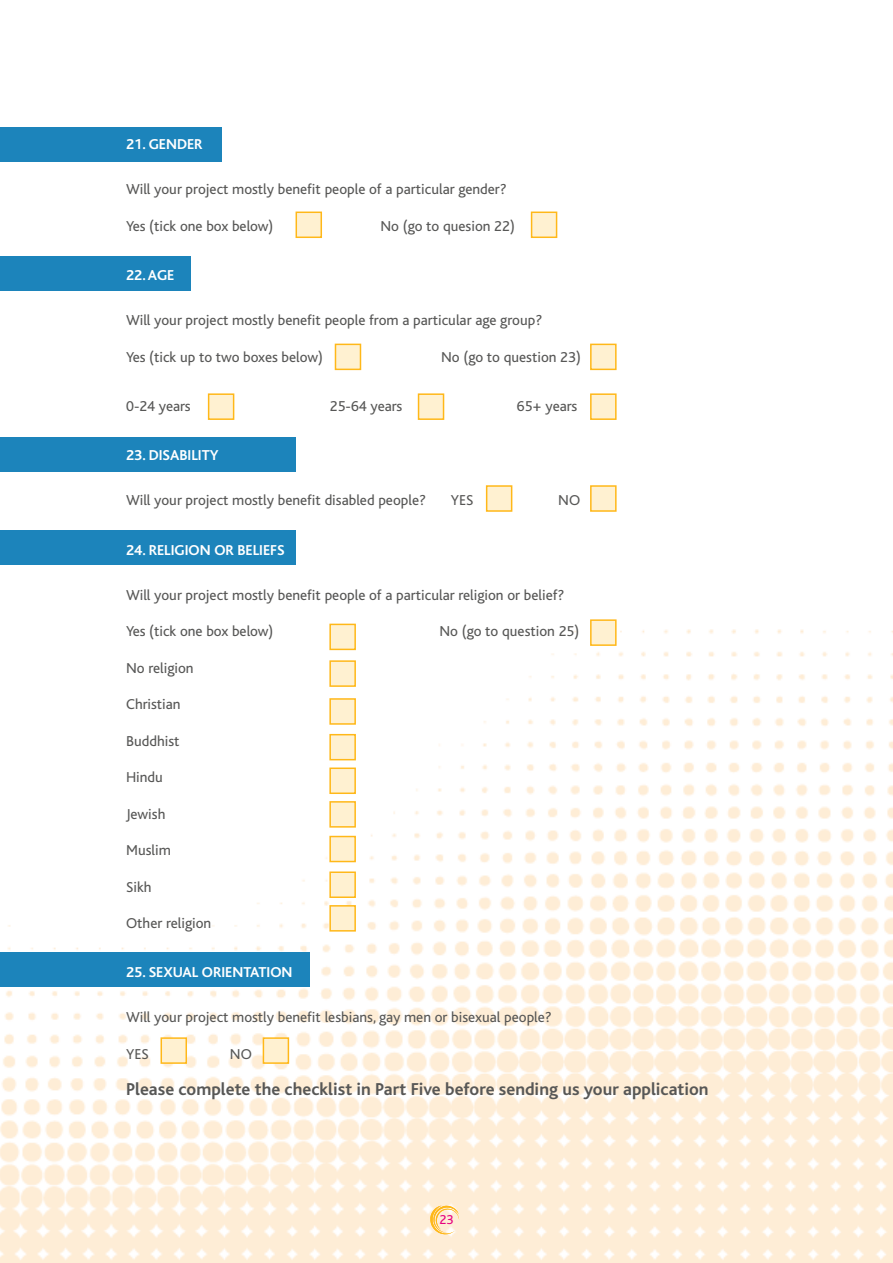
<style>
.page{position:relative;width:893px;height:1263px;background:#fff}
.page>*{position:absolute;margin:0;border:0;box-sizing:border-box;transform-origin:0 0}
.t1{font:700 18px "Bliss";color:#575756}
.t2{font:15px "Bliss";color:#575756}
.t3{font:700 15px "Bliss";color:#fff}
.t4{font:13.5px "Bliss";color:#e6007e}
</style>
<div class="page">
<img style="left:0;top:343px;width:893px;height:920px">
<svg style="left:430px;top:1205px;width:29px;height:30px"></svg>
<div style="left:0;top:256px;width:190px;height:34px;background:#1c84bb"></div>
<div style="left:0;top:437px;width:296px;height:34px;background:#1c84bb"></div>
<div style="left:0;top:531px;width:296px;height:34px;background:#1c84bb"></div>
<div style="left:0;top:953px;width:310px;height:34px;background:#1c84bb"></div>
<div style="left:208px;top:393px;width:26px;height:27px;background:#fff1d1;border:2px solid #ffb819"></div>
<div style="left:418px;top:393px;width:26px;height:27px;background:#fff1d1;border:2px solid #ffb819"></div>
<div style="left:590px;top:393px;width:27px;height:27px;background:#fff1d1;border:2px solid #ffb819"></div>
<div style="left:335px;top:344px;width:26px;height:26px;background:#fff1d1;border:2px solid #ffb819"></div>
<div style="left:329px;top:624px;width:27px;height:26px;background:#fff1d1;border:2px solid #ffb819"></div>
<div style="left:590px;top:344px;width:27px;height:26px;background:#fff1d1;border:2px solid #ffb819"></div>
<div style="left:590px;top:619px;width:27px;height:27px;background:#fff1d1;border:2px solid #ffb819"></div>
<div style="left:329px;top:660px;width:27px;height:27px;background:#fff1d1;border:2px solid #ffb819"></div>
<div style="left:329px;top:698px;width:27px;height:27px;background:#fff1d1;border:2px solid #ffb819"></div>
<div style="left:329px;top:734px;width:27px;height:26px;background:#fff1d1;border:2px solid #ffb819"></div>
<div style="left:329px;top:767px;width:27px;height:27px;background:#fff1d1;border:2px solid #ffb819"></div>
<div style="left:329px;top:801px;width:27px;height:27px;background:#fff1d1;border:2px solid #ffb819"></div>
<div style="left:329px;top:871px;width:27px;height:27px;background:#fff1d1;border:2px solid #ffb819"></div>
<div style="left:329px;top:836px;width:27px;height:26px;background:#fff1d1;border:2px solid #ffb819"></div>
<div style="left:329px;top:905px;width:27px;height:26px;background:#fff1d1;border:2px solid #ffb819"></div>
<div style="left:161px;top:1037px;width:26px;height:27px;background:#fff1d1;border:2px solid #ffb819"></div>
<div style="left:263px;top:1037px;width:26px;height:27px;background:#fff1d1;border:2px solid #ffb819"></div>
<div style="left:486px;top:485px;width:26px;height:27px;background:#fff1d1;border:2px solid #ffb819"></div>
<div style="left:590px;top:485px;width:27px;height:27px;background:#fff1d1;border:2px solid #ffb819"></div>
<div style="left:0;top:128px;width:221px;height:34px;background:#1c84bb"></div>
<div style="left:296px;top:212px;width:26px;height:26px;background:#fff1d1;border:2px solid #ffb819"></div>
<div style="left:531px;top:212px;width:26px;height:26px;background:#fff1d1;border:2px solid #ffb819"></div>
<p class="t3" style="left:126px;top:137px;width:78px">21. GENDER</p>
<p class="t2" style="left:126px;top:182px;width:382px">Will your project mostly benefit people of a particular gender?</p>
<p class="t2" style="left:126px;top:218px;width:149px">Yes (tick one box below)</p>
<p class="t2" style="left:380px;top:218px;width:136px">No (go to quesion 22)</p>
<p class="t3" style="left:126px;top:267px;width:50px">22. AGE</p>
<p class="t2" style="left:126px;top:312px;width:418px">Will your project mostly benefit people from a particular age group?</p>
<p class="t2" style="left:126px;top:349px;width:198px">Yes (tick up to two boxes below)</p>
<p class="t2" style="left:441px;top:349px;width:141px">No (go to question 23)</p>
<p class="t2" style="left:126px;top:398px;width:66px">0-24 years</p>
<p class="t2" style="left:330px;top:398px;width:74px">25-64 years</p>
<p class="t2" style="left:517px;top:398px;width:62px">65+ years</p>
<p class="t3" style="left:126px;top:447px;width:94px">23. DISABILITY</p>
<p class="t2" style="left:126px;top:492px;width:301px">Will your project mostly benefit disabled people?</p>
<p class="t2" style="left:451px;top:492px;width:24px">YES</p>
<p class="t2" style="left:558px;top:492px;width:23px">NO</p>
<p class="t3" style="left:126px;top:542px;width:160px">24. RELIGION OR BELIEFS</p>
<p class="t2" style="left:126px;top:587px;width:440px">Will your project mostly benefit people of a particular religion or belief?</p>
<p class="t2" style="left:126px;top:623px;width:149px">Yes (tick one box below)</p>
<p class="t2" style="left:439px;top:623px;width:141px">No (go to question 25)</p>
<p class="t2" style="left:126px;top:660px;width:69px">No religion</p>
<p class="t2" style="left:126px;top:696px;width:56px">Christian</p>
<p class="t2" style="left:126px;top:733px;width:55px">Buddhist</p>
<p class="t2" style="left:126px;top:769px;width:38px">Hindu</p>
<p class="t2" style="left:126px;top:806px;width:41px">Jewish</p>
<p class="t2" style="left:126px;top:842px;width:46px">Muslim</p>
<p class="t2" style="left:126px;top:879px;width:27px">Sikh</p>
<p class="t2" style="left:126px;top:915px;width:87px">Other religion</p>
<p class="t3" style="left:126px;top:965px;width:168px">25. SEXUAL ORIENTATION</p>
<p class="t2" style="left:126px;top:1010px;width:427px">Will your project mostly benefit lesbians, gay men or bisexual people?</p>
<p class="t2" style="left:126px;top:1046px;width:24px">YES</p>
<p class="t2" style="left:230px;top:1046px;width:23px">NO</p>
<p class="t1" style="left:126px;top:1080px;width:584px">Please complete the checklist in Part Five before sending us your application</p>
<p class="t4" style="left:439px;top:1212px;width:16px">23</p>
</div>
